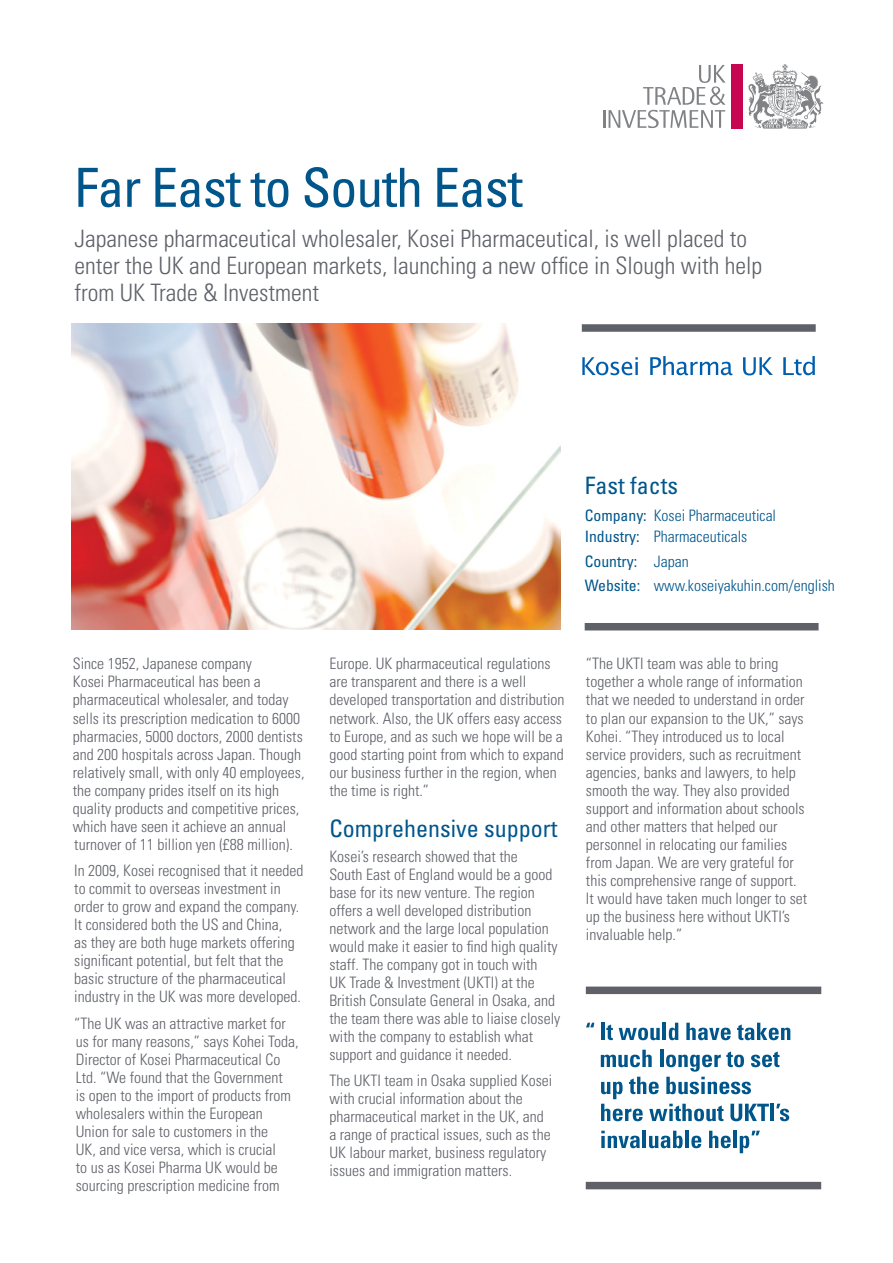
<style>
.page{position:relative;width:893px;height:1263px;background:#fff}
.page>*{position:absolute;margin:0;border:0;box-sizing:border-box;transform-origin:0 0}
.t1{font:condensed 54px "Univers";letter-spacing:-.02em;color:#00568b}
.Intro_Paragraph{font:300 condensed 24px/27px "Univers";color:#5e6168}
.Sub_Sub_Head{font:condensed 24px "Univers";color:#00568b}
.Fast_Facts_header{font:condensed 24px "Univers";color:#00568b}
.Body_Copy{font:300 condensed 15.75px/18px "Univers";color:#5e6168}
.Fast_facts_light{font:300 condensed 15.75px "Univers";color:#00568b}
.Fast_facts_light-2{font:condensed 15.75px "Univers";color:#00568b}
.s1{font-weight:400}
.s2{font-weight:300}
</style>
<div class="page">
<img style="left:72px;top:323px;width:489px;height:306px">
<svg style="left:748px;top:64px;width:75px;height:65px"></svg>
<div style="left:731px;top:65px;width:12px;height:64px;background:#c60651"></div>
<svg style="left:603px;top:65px;width:123px;height:63px"></svg>
<div style="left:586px;top:986px;width:235px;height:8px;background:#5e6168"></div>
<div style="left:586px;top:1182px;width:235px;height:7px;background:#5e6168"></div>
<div style="left:585px;top:623px;width:234px;height:7px;background:#5e6168"></div>
<div style="left:582px;top:324px;width:234px;height:8px;background:#5e6168"></div>
<svg style="left:582px;top:357px;width:56px;height:18px"></svg>
<svg style="left:650px;top:356px;width:82px;height:19px"></svg>
<svg style="left:743px;top:357px;width:30px;height:18px"></svg>
<svg style="left:783px;top:356px;width:32px;height:19px"></svg>
<svg style="left:586px;top:1023px;width:8px;height:4px"></svg>
<hr style="left:601px;top:1023px;width:4px;height:17px;background:#00568b">
<svg style="left:606px;top:1024px;width:7px;height:16px"></svg>
<svg style="left:619px;top:1028px;width:41px;height:12px"></svg>
<hr style="left:663px;top:1023px;width:3px;height:17px;background:#00568b">
<svg style="left:669px;top:1023px;width:9px;height:17px"></svg>
<svg style="left:686px;top:1023px;width:45px;height:17px"></svg>
<svg style="left:737px;top:1023px;width:53px;height:17px"></svg>
<svg style="left:601px;top:1050px;width:188px;height:71px"></svg>
<svg style="left:601px;top:1131px;width:39px;height:17px"></svg>
<hr style="left:643px;top:1131px;width:3px;height:17px;background:#00568b">
<svg style="left:649px;top:1131px;width:34px;height:17px"></svg>
<hr style="left:685px;top:1131px;width:4px;height:17px;background:#00568b">
<svg style="left:691px;top:1136px;width:10px;height:12px"></svg>
<svg style="left:709px;top:1131px;width:22px;height:17px"></svg>
<hr style="left:733px;top:1131px;width:4px;height:17px;background:#00568b">
<svg style="left:740px;top:1131px;width:20px;height:22px"></svg>
<h1 class="t1" style="left:74px;top:153px;width:450px">Far East to South East</h1>
<h2 class="Intro_Paragraph" style="left:74px;top:225px;width:689px">Japanese pharmaceutical wholesaler, Kosei Pharmaceutical, is well placed to enter the UK and European markets, launching a new office in Slough with help from UK Trade &amp; Investment</h2>
<p class="Body_Copy" style="left:73px;top:655px;width:233px">Since 1952, Japanese company<br>Kosei Pharmaceutical has been a pharmaceutical wholesaler, and today sells its prescription medication to 6000 pharmacies, 5000 doctors, 2000 dentists and 200 hospitals across Japan. Though relatively small, with only 40 employees, the company prides itself on its high quality products and competitive prices, which have seen it achieve an annual turnover of 11 billion yen (£88 million).</p>
<p class="Body_Copy" style="left:74px;top:861px;width:231px">In 2009, Kosei recognised that it needed to commit to overseas investment in order to grow and expand the company.<br>It considered both the US and China,<br>as they are both huge markets offering significant potential, but felt that the basic structure of the pharmaceutical industry in the UK was more developed.</p>
<p class="Body_Copy" style="left:74px;top:1014px;width:226px">“The UK was an attractive market for us for many reasons,” says Kohei Toda, Director of Kosei Pharmaceutical Co Ltd. “We found that the Government<br>is open to the import of products from wholesalers within the European Union for sale to customers in the<br>UK, and vice versa, which is crucial<br>to us as Kosei Pharma UK would be sourcing prescription medicine from</p>
<p class="Fast_Facts_header" style="left:585px;top:471px;width:95px">Fast facts</p>
<p class="Fast_facts_light" style="left:585px;top:506px;width:193px"><span class="s1">Company:</span> Kosei Pharmaceutical</p>
<p class="Fast_facts_light" style="left:585px;top:527px;width:164px"><span class="s1">Industry:</span> Pharmaceuticals</p>
<p class="Fast_facts_light-2" style="left:585px;top:551px;width:105px">Country: <span class="s2">Japan</span></p>
<p class="Fast_facts_light" style="left:585px;top:576px;width:252px"><span class="s1">Website:</span> www.koseiyakuhin.com/english</p>
<p class="Body_Copy" style="left:329px;top:655px;width:237px">Europe. UK pharmaceutical regulations are transparent and there is a well developed transportation and distribution network. Also, the UK offers easy access to Europe, and as such we hope will be a good starting point from which to expand our business further in　the region, when the time is right.”</p>
<h3 class="Sub_Sub_Head" style="left:329px;top:814px;width:229px">Comprehensive support</h3>
<p class="Body_Copy" style="left:329px;top:847px;width:232px">Kosei’s research showed that the<br>South East of England would be a good base for its new venture. The region offers a well developed distribution network and the large local population would make it easier to find high quality staff. The company got in touch with<br>UK Trade &amp; Investment (UKTI) at the British Consulate General in Osaka, and the team there was able to liaise closely with the company to establish what support and guidance it needed.</p>
<p class="Body_Copy" style="left:329px;top:1072px;width:225px">The UKTI team in Osaka supplied Kosei with crucial information about the pharmaceutical market in the UK, and a range of practical issues, such as the UK labour market, business regulatory issues and immigration matters.</p>
<p class="Body_Copy" style="left:586px;top:655px;width:223px">“The UKTI team was able to bring together a whole range of information that we needed to understand in order to plan our expansion to the UK,” says Kohei. “They introduced us to local service providers, such as recruitment agencies, banks and lawyers, to help smooth the way. They also provided support and information about schools and other matters that helped our personnel in relocating our families from Japan. We are very grateful for this comprehensive range of support.<br>It would have taken much longer to set up the business here without UKTI’s invaluable help.”</p>
</div>
